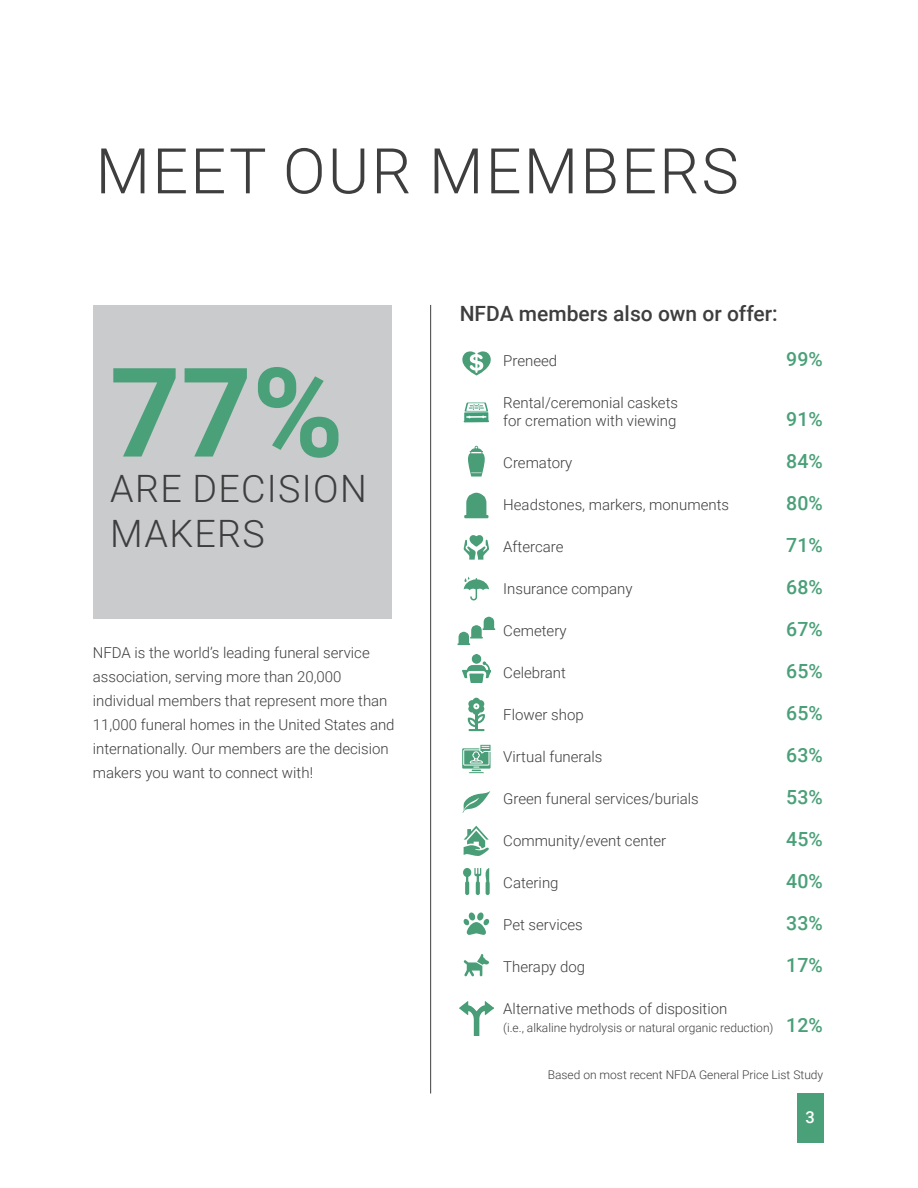
<style>
.page{position:relative;width:918px;height:1188px;background:#fff}
.page>*{position:absolute;margin:0;border:0;box-sizing:border-box;transform-origin:0 0}
.t1{font:700 124.2px "Roboto";color:#4aa078}
.t2{font:300 63px "Roboto";letter-spacing:.035em;color:#3e3e3f}
.t3{font:300 37.65px/45.3px "Roboto";letter-spacing:.035em;color:#3e3e3f}
.t4{font:500 21px "Roboto";color:#3e3e3f}
.t5{font:500 19.5px "Roboto";color:#4aa078}
.t6{font:500 16.5px "Roboto";color:#fff}
.t7{font:300 15px/24px "Roboto";color:#3e3e3f}
.t8{font:300 12px "Roboto";color:#3e3e3f}
.s1{font-weight:500;font-size:19.5px;color:#4aa078}
</style>
<div class="page">
<div style="left:797px;top:1094px;width:26px;height:49px;background:#4aa078"></div>
<hr style="left:430px;top:305px;width:1px;height:789px;background:#3e3e3f">
<svg style="left:464px;top:954px;width:25px;height:22px"></svg>
<svg style="left:464px;top:535px;width:25px;height:25px"></svg>
<svg style="left:468px;top:446px;width:17px;height:31px"></svg>
<svg style="left:464px;top:577px;width:25px;height:23px"></svg>
<svg style="left:468px;top:698px;width:17px;height:33px"></svg>
<svg style="left:463px;top:791px;width:28px;height:22px"></svg>
<svg style="left:464px;top:493px;width:24px;height:25px"></svg>
<svg style="left:464px;top:403px;width:25px;height:19px"></svg>
<svg style="left:464px;top:826px;width:25px;height:30px"></svg>
<div style="left:93px;top:305px;width:298px;height:313px;background:#cacbcd"></div>
<svg style="left:457px;top:617px;width:38px;height:28px"></svg>
<svg style="left:462px;top:745px;width:29px;height:28px"></svg>
<svg style="left:462px;top:351px;width:29px;height:24px"></svg>
<svg style="left:463px;top:868px;width:27px;height:27px"></svg>
<svg style="left:464px;top:912px;width:25px;height:23px"></svg>
<img style="left:459px;top:1002px;width:34px;height:34px">
<img style="left:463px;top:655px;width:27px;height:28px">
<p class="t2" style="left:96px;top:127px;width:645px">MEET OUR MEMBERS</p>
<p class="t1" style="left:110px;top:325px;width:236px">77%</p>
<p class="t3" style="left:110px;top:464px;width:258px">ARE DECISION<br>MAKERS</p>
<p class="t7" style="left:93px;top:641px;width:303px">NFDA is the world’s leading funeral service association, serving more than 20,000 individual members that represent more than 11,000 funeral homes in the United States and internationally. Our members are the decision makers you want to connect with!</p>
<p class="t4" style="left:460px;top:298px;width:320px">NFDA members also own or offer:</p>
<p class="t7" style="left:503px;top:348px;width:55px">Preneed</p>
<p class="t5" style="left:786px;top:345px;width:38px">99%</p>
<p class="t7" style="left:503px;top:390px;width:176px">Rental/ceremonial caskets</p>
<p class="t7" style="left:503px;top:408px;width:175px">for cremation with viewing</p>
<p class="t5" style="left:786px;top:405px;width:38px">91%</p>
<p class="t7" style="left:503px;top:450px;width:71px">Crematory</p>
<p class="t5" style="left:786px;top:447px;width:38px">84%</p>
<p class="t7" style="left:503px;top:492px;width:227px">Headstones, markers, monuments</p>
<p class="t5" style="left:786px;top:489px;width:38px">80%</p>
<p class="t7" style="left:503px;top:534px;width:62px">Aftercare</p>
<p class="t5" style="left:786px;top:531px;width:38px">71%</p>
<p class="t7" style="left:503px;top:576px;width:131px">Insurance company</p>
<p class="t5" style="left:786px;top:573px;width:38px">68%</p>
<p class="t7" style="left:503px;top:618px;width:65px">Cemetery</p>
<p class="t5" style="left:786px;top:615px;width:38px">67%</p>
<p class="t7" style="left:503px;top:660px;width:64px">Celebrant</p>
<p class="t5" style="left:786px;top:657px;width:38px">65%</p>
<p class="t7" style="left:503px;top:702px;width:82px">Flower shop</p>
<p class="t5" style="left:786px;top:699px;width:38px">65%</p>
<p class="t7" style="left:503px;top:744px;width:101px">Virtual funerals</p>
<p class="t5" style="left:786px;top:741px;width:38px">63%</p>
<p class="t7" style="left:503px;top:786px;width:197px">Green funeral services/burials</p>
<p class="t5" style="left:786px;top:783px;width:38px">53%</p>
<p class="t7" style="left:503px;top:828px;width:165px">Community/event center</p>
<p class="t5" style="left:786px;top:825px;width:38px">45%</p>
<p class="t7" style="left:503px;top:870px;width:57px">Catering</p>
<p class="t5" style="left:786px;top:867px;width:38px">40%</p>
<p class="t7" style="left:503px;top:912px;width:81px">Pet services</p>
<p class="t5" style="left:786px;top:909px;width:38px">33%</p>
<p class="t7" style="left:503px;top:954px;width:83px">Therapy dog</p>
<p class="t5" style="left:786px;top:951px;width:38px">17%</p>
<p class="t7" style="left:503px;top:996px;width:226px">Alternative methods of disposition</p>
<p class="t8" style="left:503px;top:1019px;width:321px">(i.e., alkaline hydrolysis or natural organic reduction) <span class="s1">12%</span></p>
<p class="t8" style="left:548px;top:1067px;width:277px">Based on most recent NFDA General Price List Study</p>
<p class="t6" style="left:805px;top:1106px;width:11px">3</p>
</div>
